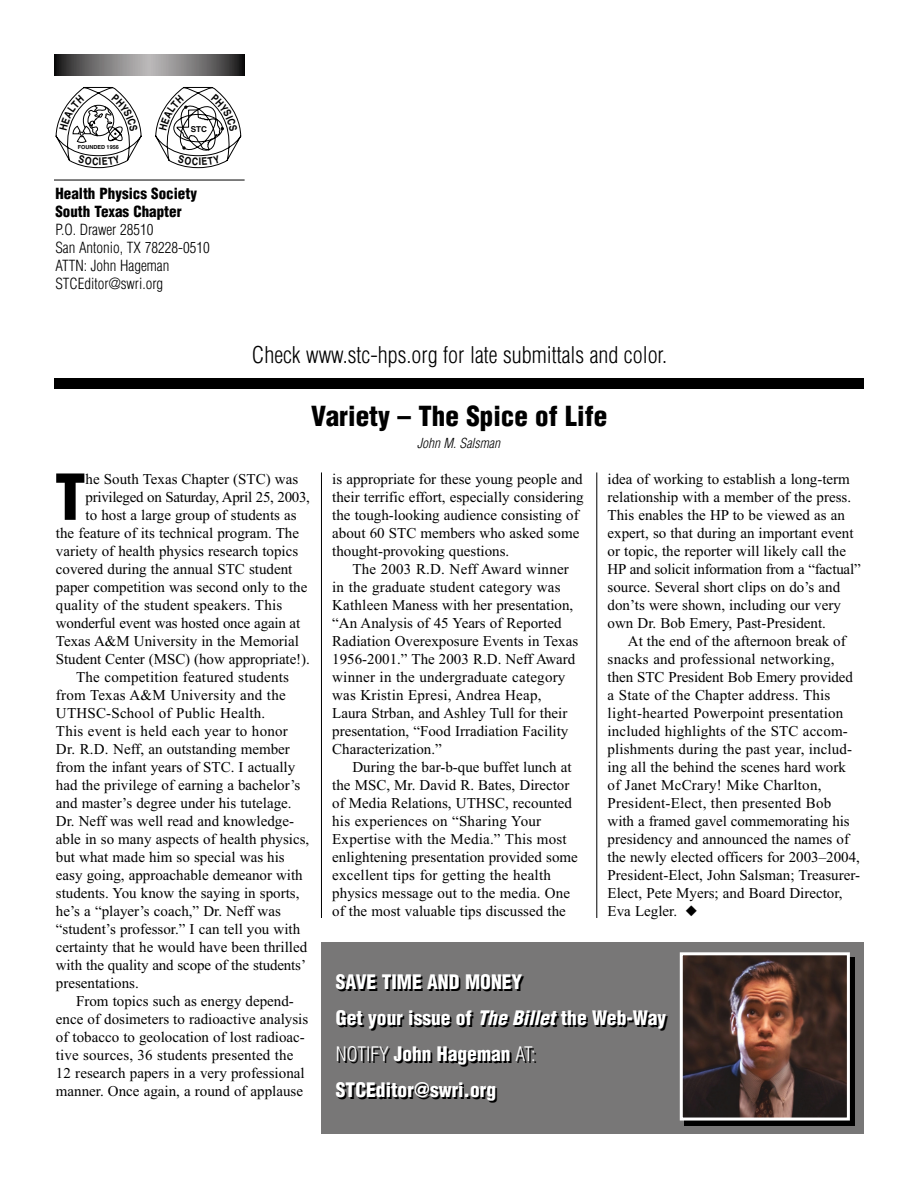
<style>
.page{position:relative;width:918px;height:1188px;background:#fff}
.page>*{position:absolute;margin:0;border:0;box-sizing:border-box;transform-origin:0 0}
.t1{font:900 condensed 61.8px "Helvetica";color:#000}
.t2{font:900 condensed 27px "Helvetica";color:#000}
.t3{font:300 condensed 22.5px "Helvetica";color:#000}
.t4{font:900 condensed 19.5px/36px "Helvetica";color:#fff}
.t5{font:15px/18px "Times";color:#000}
.t6{font:300 condensed 15px/18px "Helvetica";color:#000}
.t7{font:900 condensed 15px/18px "Helvetica";color:#000}
.t8{font:15px "Times";letter-spacing:-.02em;color:#000}
.t9{font:italic 300 condensed 13.5px "Helvetica";color:#000}
.t10{font:700 8.1px "Helvetica";color:#000}
.t11{font:700 5.55px "Helvetica";color:#000}
.s1{font-style:italic}
.s2{font-weight:300}
</style>
<div class="page">
<div style="left:322px;top:942px;width:542px;height:192px;background:#787777"></div>
<hr style="left:321px;top:472px;width:1px;height:446px;background:#000">
<hr style="left:596px;top:472px;width:1px;height:446px;background:#000">
<div style="left:99px;top:54px;width:100px;height:22px;background:#777676"></div>
<div style="left:102px;top:54px;width:94px;height:22px;background:#7c797a"></div>
<div style="left:104px;top:54px;width:90px;height:22px;background:#7e7d7d"></div>
<div style="left:107px;top:54px;width:84px;height:22px;background:#838282"></div>
<div style="left:110px;top:54px;width:78px;height:22px;background:#878586"></div>
<div style="left:112px;top:54px;width:74px;height:22px;background:#8a8989"></div>
<div style="left:114px;top:54px;width:70px;height:22px;background:#8e8c8c"></div>
<div style="left:117px;top:54px;width:64px;height:22px;background:#929090"></div>
<div style="left:119px;top:54px;width:60px;height:22px;background:#949394"></div>
<div style="left:122px;top:54px;width:54px;height:22px;background:#999798"></div>
<div style="left:124px;top:54px;width:50px;height:22px;background:#9c9b9b"></div>
<div style="left:127px;top:54px;width:44px;height:22px;background:#a09f9f"></div>
<div style="left:130px;top:54px;width:38px;height:22px;background:#a4a3a3"></div>
<div style="left:133px;top:54px;width:32px;height:22px;background:#a9a7a7"></div>
<div style="left:137px;top:54px;width:24px;height:22px;background:#adabab"></div>
<div style="left:140px;top:54px;width:18px;height:22px;background:#b2afaf"></div>
<div style="left:143px;top:54px;width:12px;height:22px;background:#b6b4b4"></div>
<hr style="left:147px;top:54px;width:4px;height:22px;background:#bab8b9">
<hr style="left:54px;top:180px;width:191px;height:1px;background:#000">
<div style="left:54px;top:378px;width:810px;height:11px;background:#000"></div>
<div style="left:684px;top:958px;width:170px;height:168px;background:#000"></div>
<img style="left:684px;top:956px;width:162px;height:161px">
<div style="left:680px;top:952px;width:170px;height:169px;border:3px solid #fff"></div>
<svg style="left:55px;top:87px;width:87px;height:81px"></svg>
<svg style="left:155px;top:87px;width:87px;height:81px"></svg>
<p class="t10" style="left:191px;top:127px;width:18px">STC</p>
<p class="t11" style="left:78px;top:145px;width:43px">FOUNDED 1956</p>
<p class="t7" style="left:56px;top:186px;width:143px">Health Physics Society<br>South Texas Chapter</p>
<p class="t6" style="left:56px;top:222px;width:156px">P.O. Drawer 28510<br>San Antonio, TX 78228-0510<br>ATTN: John Hageman<br>STCEditor@swri.org</p>
<h3 class="t3" style="left:252px;top:346px;width:417px">Check www.stc-hps.org for late submittals and color.</h3>
<h2 class="t2" style="left:311px;top:406px;width:298px">Variety – The Spice of Life</h2>
<p class="t9" style="left:417px;top:438px;width:85px">John M. Salsman</p>
<h1 class="t1" style="left:55px;top:473px;width:32px">T</h1>
<p class="t5" style="left:86px;top:471px;width:214px">he South Texas Chapter (STC) was</p>
<p class="t8" style="left:86px;top:491px;width:226px">privileged on Saturday, April 25, 2003,</p>
<p class="t5" style="left:86px;top:507px;width:213px">to host a large group of students as</p>
<p class="t5" style="left:56px;top:525px;width:245px">the feature of its technical program. The</p>
<p class="t5" style="left:56px;top:543px;width:244px">variety of health physics research topics</p>
<p class="t5" style="left:56px;top:561px;width:238px">covered during the annual STC student</p>
<p class="t5" style="left:56px;top:579px;width:253px">paper competition was second only to the</p>
<p class="t5" style="left:56px;top:597px;width:228px">quality of the student speakers. This</p>
<p class="t5" style="left:56px;top:615px;width:246px">wonderful event was hosted once again at</p>
<p class="t5" style="left:56px;top:633px;width:244px">Texas A&amp;M University in the Memorial</p>
<p class="t5" style="left:56px;top:651px;width:255px">Student Center (MSC) (how appropriate!).</p>
<p class="t5" style="left:76px;top:669px;width:214px">The competition featured students</p>
<p class="t5" style="left:56px;top:687px;width:231px">from Texas A&amp;M University and the</p>
<p class="t5" style="left:56px;top:705px;width:211px">UTHSC-School of Public Health.</p>
<p class="t5" style="left:56px;top:723px;width:233px">This event is held each year to honor</p>
<p class="t5" style="left:56px;top:741px;width:236px">Dr. R.D. Neff, an outstanding member</p>
<p class="t5" style="left:56px;top:759px;width:241px">from the infant years of STC. I actually</p>
<p class="t5" style="left:56px;top:777px;width:246px">had the privilege of earning a bachelor’s</p>
<p class="t5" style="left:56px;top:795px;width:237px">and master’s degree under his tutelage.</p>
<p class="t5" style="left:56px;top:813px;width:240px">Dr. Neff was well read and knowledge-</p>
<p class="t5" style="left:56px;top:831px;width:255px">able in so many aspects of health physics,</p>
<p class="t5" style="left:56px;top:849px;width:230px">but what made him so special was his</p>
<p class="t5" style="left:56px;top:867px;width:248px">easy going, approachable demeanor with</p>
<p class="t5" style="left:56px;top:885px;width:245px">students. You know the saying in sports,</p>
<p class="t5" style="left:56px;top:903px;width:226px">he’s a “player’s coach,” Dr. Neff was</p>
<p class="t5" style="left:56px;top:921px;width:246px">“student’s professor.” I can tell you with</p>
<p class="t5" style="left:56px;top:939px;width:253px">certainty that he would have been thrilled</p>
<p class="t5" style="left:56px;top:957px;width:252px">with the quality and scope of the students’</p>
<p class="t5" style="left:56px;top:975px;width:84px">presentations.</p>
<p class="t5" style="left:76px;top:993px;width:219px">From topics such as energy depend-</p>
<p class="t5" style="left:56px;top:1011px;width:254px">ence of dosimeters to radioactive analysis</p>
<p class="t5" style="left:56px;top:1029px;width:250px">of tobacco to geolocation of lost radioac-</p>
<p class="t5" style="left:56px;top:1047px;width:239px">tive sources, 36 students presented the</p>
<p class="t5" style="left:56px;top:1065px;width:250px">12 research papers in a very professional</p>
<p class="t5" style="left:56px;top:1083px;width:249px">manner. Once again, a round of applause</p>
<p class="t5" style="left:332px;top:472px;width:253px">is appropriate for these young people and their terrific effort, especially considering the tough-looking audience consisting of about 60 STC members who asked some thought-provoking questions.</p>
<p class="t5" style="left:332px;top:562px;width:247px;text-indent:20px">The 2003 R.D. Neff Award winner in the graduate student category was Kathleen Maness with her presentation, “An Analysis of 45 Years of Reported Radiation Overexposure Events in Texas 1956-2001.” The 2003 R.D. Neff Award winner in the undergraduate category was Kristin Epresi, Andrea Heap, Laura Strban, and Ashley Tull for their presentation, “Food Irradiation Facility Characterization.”</p>
<p class="t5" style="left:332px;top:760px;width:247px;text-indent:20px">During the bar-b-que buffet lunch at the MSC, Mr. David R. Bates, Director of Media Relations, UTHSC, recounted his experiences on “Sharing Your Expertise with the Media.” This most enlightening presentation provided some excellent tips for getting the health physics message out to the media. One of the most valuable tips discussed the</p>
<p class="t5" style="left:608px;top:472px;width:255px">idea of working to establish a long-term relationship with a member of the press.<br>This enables the HP to be viewed as an expert, so that during an important event or topic, the reporter will likely call the HP and solicit information from a “factual” source. Several short clips on do’s and don’ts were shown, including our very own Dr. Bob Emery, Past-President.</p>
<p class="t5" style="left:608px;top:634px;width:254px;text-indent:20px">At the end of the afternoon break of snacks and professional networking, then STC President Bob Emery provided a State of the Chapter address. This light-hearted Powerpoint presentation included highlights of the STC accom&shy;plishments during the past year, includ&shy;ing all the behind the scenes hard work of Janet McCrary! Mike Charlton, President-Elect, then presented Bob with a framed gavel commemorating his presidency and announced the names of the newly elected officers for 2003–2004, President-Elect, John Salsman; Treasurer-Elect, Pete Myers; and Board Director, Eva Legler. ◆</p>
<h3 class="t4" style="left:336px;top:966px;width:332px">SAVE TIME AND MONEY<br>Get your issue of <span class="s1">The Billet</span> the Web-Way<br><span class="s2">NOTIFY</span> John Hageman <span class="s2">AT:<br></span>STCEditor@swri.org</h3>
</div>
